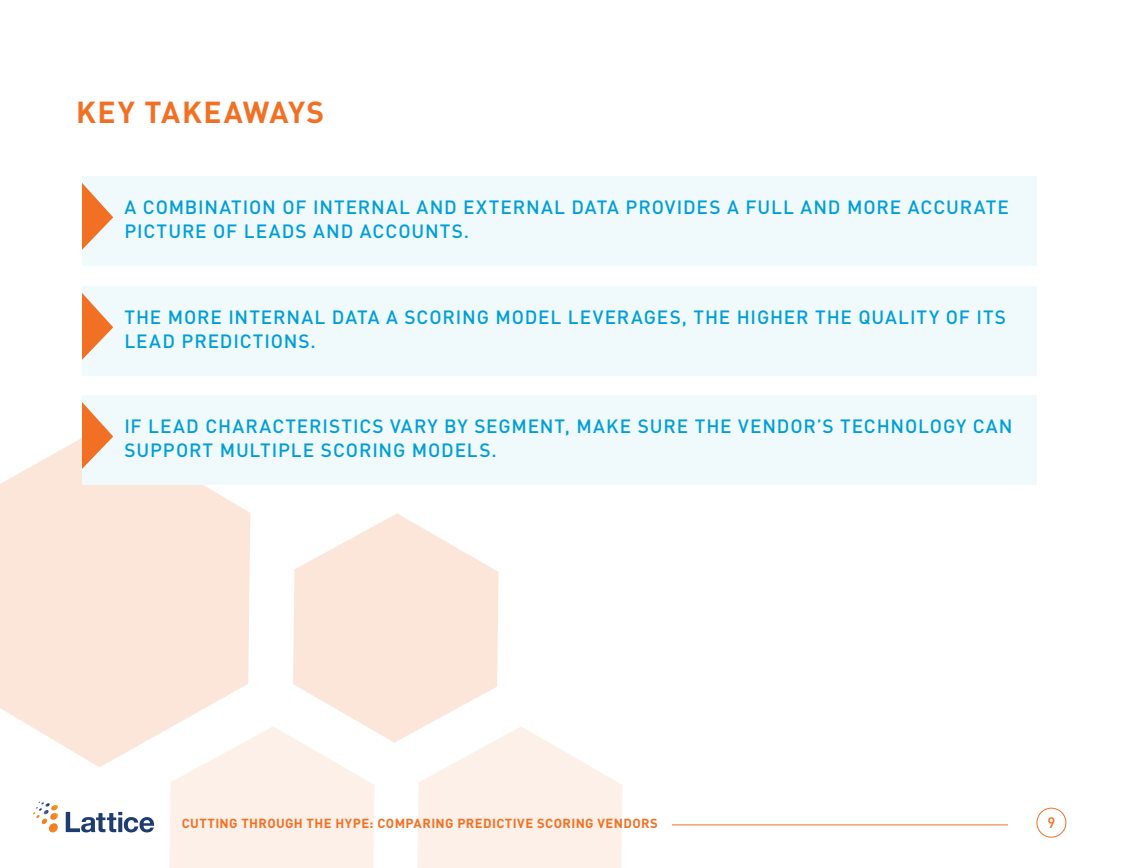
<style>
.page{position:relative;width:1124px;height:868px;background:#fff}
.page>*{position:absolute;margin:0;border:0;box-sizing:border-box;transform-origin:0 0}
.t1{font:700 30px "DIN Pro";letter-spacing:.045em;color:#f27024}
.t2{font:500 19px/24px "DIN Pro";letter-spacing:.045em;color:#009ed8}
.t3{font:500 15px "DIN Pro";color:#f27024}
.t4{font:700 13px "DIN Pro";letter-spacing:.03em;color:#f27024}
</style>
<div class="page">
<div style="left:1036px;top:808px;width:30px;height:30px;border:1px solid #f27024;border-radius:50%"></div>
<svg style="left:66px;top:812px;width:88px;height:20px"></svg>
<svg style="left:33px;top:802px;width:25px;height:31px"></svg>
<hr style="left:672px;top:824px;width:336px;height:1px;background:#f27024">
<svg style="left:169px;top:726px;width:206px;height:142px;background:#fdf1ea"></svg>
<svg style="left:417px;top:726px;width:205px;height:142px"></svg>
<svg style="left:293px;top:513px;width:206px;height:230px;fill:#fce6da"></svg>
<svg style="left:0;top:438px;width:250px;height:329px;background:#fce9df"></svg>
<div style="left:82px;top:176px;width:954px;height:90px;background:#f0f9fc"></div>
<div style="left:82px;top:286px;width:954px;height:90px;background:#f0f9fc"></div>
<div style="left:82px;top:395px;width:954px;height:90px;background:#f0f9fc"></div>
<svg style="left:82px;top:183px;width:31px;height:67px"></svg>
<svg style="left:82px;top:293px;width:31px;height:67px"></svg>
<svg style="left:82px;top:402px;width:31px;height:67px"></svg>
<h1 class="t1" style="left:76px;top:87px;width:250px">KEY TAKEAWAYS</h1>
<p class="t2" style="left:124px;top:193px;width:886px">A COMBINATION OF INTERNAL AND EXTERNAL DATA PROVIDES A FULL AND MORE ACCURATE<br>PICTURE OF LEADS AND ACCOUNTS.</p>
<p class="t2" style="left:124px;top:303px;width:883px">THE MORE INTERNAL DATA A SCORING MODEL LEVERAGES, THE HIGHER THE QUALITY OF ITS<br>LEAD PREDICTIONS.</p>
<p class="t2" style="left:124px;top:412px;width:890px">IF LEAD CHARACTERISTICS VARY BY SEGMENT, MAKE SURE THE VENDOR’S TECHNOLOGY CAN<br>SUPPORT MULTIPLE SCORING MODELS.</p>
<p class="t4" style="left:182px;top:812px;width:478px">CUTTING THROUGH THE HYPE: COMPARING PREDICTIVE SCORING VENDORS</p>
<p class="t3" style="left:1047px;top:810px;width:9px">9</p>
</div>
